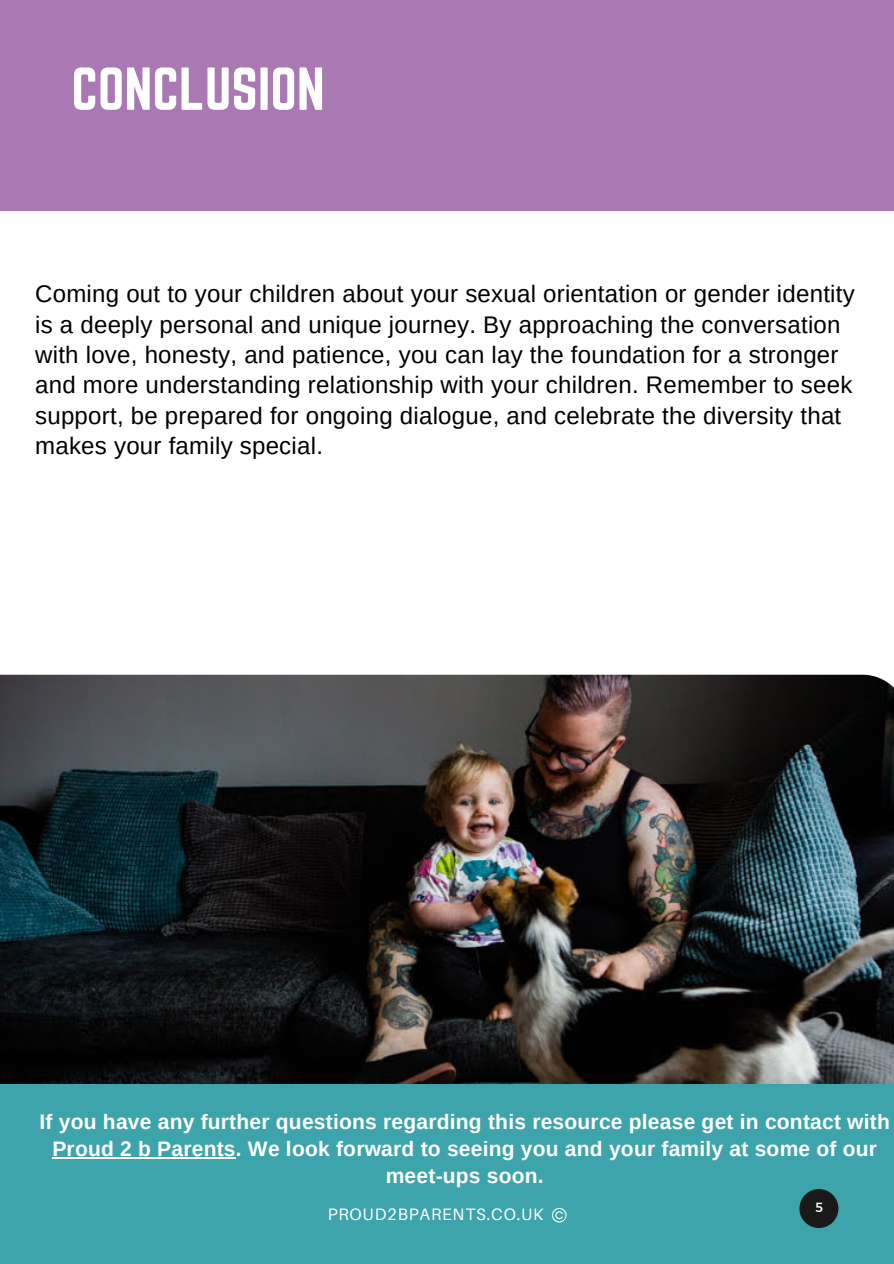
<style>
.page{position:relative;width:894px;height:1264px;background:#fff}
.page>*{position:absolute;margin:0;border:0;box-sizing:border-box;transform-origin:0 0}
.t1{font:52.95px "Norwester";color:#fff}
.t2{font:24px/30.5px "Arimo";letter-spacing:.01em;color:#000}
.t3{font:700 21px/27px "Arimo";letter-spacing:.01em;color:#fff;text-align:center}
.t4{font:16.5px "Aileron";letter-spacing:.05em;color:#fff}
.t5{font:13.2px "Montserrat";color:#fff}
</style>
<div class="page">
<div style="left:0;top:0;width:893px;height:211px;background:#aa79b4"></div>
<img style="left:0;top:674px;width:893px;height:410px">
<div style="left:0;top:1084px;width:893px;height:179px;background:#3ea4ab"></div>
<svg style="left:799px;top:1189px;width:39px;height:38px"></svg>
<svg style="left:552px;top:1207px;width:14px;height:15px"></svg>
<hr style="left:52px;top:1157px;width:184px;height:1px;background:#fff">
<p class="t1" style="left:71px;top:57px;width:255px">CONCLUSION</p>
<p class="t2" style="left:35px;top:279px;width:820px">Coming out to your children about your sexual orientation or gender identity is a deeply personal and unique journey. By approaching the conversation with love, honesty, and patience, you can lay the foundation for a stronger and more understanding relationship with your children. Remember to seek support, be prepared for ongoing dialogue, and celebrate the diversity that makes your family special.</p>
<p class="t3" style="left:40px;top:1108px;width:851px">If you have any further questions regarding this resource please get in contact with<br>Proud 2 b Parents. We look forward to seeing you and your family at some of our meet-ups soon.</p>
<p class="t4" style="left:327px;top:1203px;width:217px">PROUD2BPARENTS.CO.UK</p>
<p class="t5" style="left:815px;top:1198px;width:9px">5</p>
</div>
